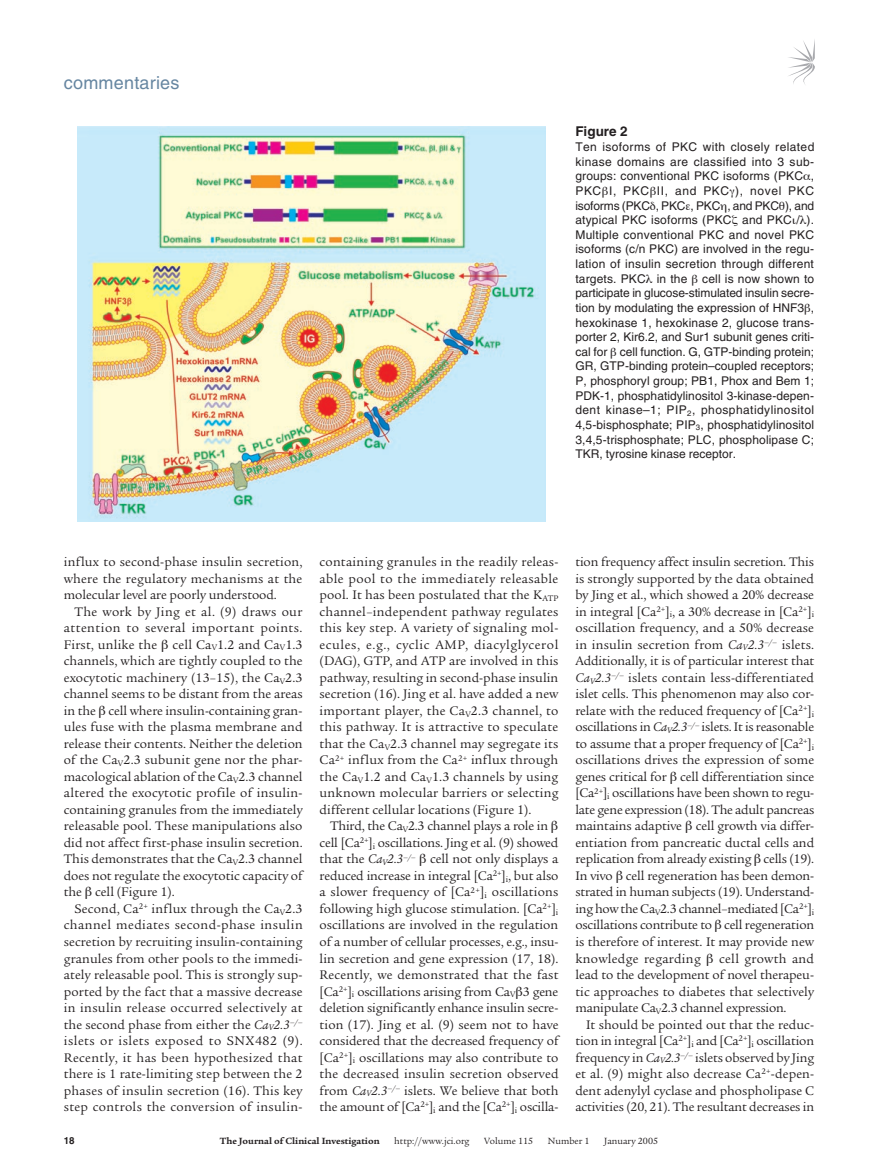
<style>
.page{position:relative;width:878px;height:1174px;background:#fff}
.page>*{position:absolute;margin:0;border:0;box-sizing:border-box;transform-origin:0 0}
.t1{font:18px "Helvetica LT Std";letter-spacing:.01em;color:#6686a1}
.t2{font:13.5px/16.5px "Legacy Serif Std";letter-spacing:-.005em;color:#231f20;text-align:justify}
.t3{font:700 13.5px "Helvetica LT Std";color:#231f20}
.t4{font:12px/14.5px "Helvetica LT Std";color:#231f20;text-align:justify}
.t5{font:9.75px "Legacy Serif Std";color:#231f20}
.t6{font:700 9.75px "Legacy Serif Std";color:#231f20}
.t7{font:700 9.75px "Helvetica LT Std";color:#231f20}
.s1{font-style:italic}
</style>
<div class="page">
<svg style="left:788px;top:41px;width:26px;height:43px"></svg>
<img style="left:77px;top:126px;width:468px;height:395px">
<h1 class="t1" style="left:64px;top:72px;width:117px">commentaries</h1>
<p class="t3" style="left:575px;top:123px;width:54px">Figure 2</p>
<p class="t4" style="left:575px;top:139px;width:240px">Ten isoforms of PKC with closely related kinase domains are classified into 3 sub&shy;groups: conventional PKC isoforms (PKC , PKC I, PKC II, and PKC ), novel PKC isoforms (PKC , PKC , PKC , and PKC ), and atypical PKC isoforms (PKC and PKC / ).<br>Multiple conventional PKC and novel PKC isoforms (c/n PKC) are involved in the regu&shy;lation of insulin secretion through different targets. PKC in the cell is now shown to participate in glucose-stimulated insulin secre&shy;tion by modulating the expression of HNF3 , hexokinase 1, hexokinase 2, glucose trans&shy;porter 2, Kir6.2, and Sur1 subunit genes criti&shy;cal for cell function. G, GTP-binding protein; GR, GTP-binding protein–coupled receptors; P, phosphoryl group; PB1, Phox and Bem 1; PDK-1, phosphatidylinositol 3-kinase-depen&shy;dent kinase–1; PIP<sub>2</sub>, phosphatidylinositol 4,5-bisphosphate; PIP<sub>3</sub>, phosphatidylinositol 3,4,5-trisphosphate; PLC, phospholipase C; TKR, tyrosine kinase receptor.</p>
<p class="t2" style="left:64px;top:554px;width:240px">influx to second-phase insulin secretion, where the regulatory mechanisms at the molecular level are poorly understood.</p>
<p class="t2" style="left:64px;top:603px;width:240px;text-indent:11px">The work by Jing et al. (9) draws our attention to several important points.<br>First, unlike the cell Ca<sub>V</sub>1.2 and Ca<sub>V</sub>1.3 channels, which are tightly coupled to the exocytotic machinery (13–15), the Ca<sub>V</sub>2.3 channel seems to be distant from the areas in the cell where insulin-containing gran&shy;ules fuse with the plasma membrane and release their contents. Neither the deletion of the Ca<sub>V</sub>2.3 subunit gene nor the phar&shy;macological ablation of the Ca<sub>V</sub>2.3 channel altered the exocytotic profile of insulin&shy;containing granules from the immediately releasable pool. These manipulations also did not affect first-phase insulin secretion.<br>This demonstrates that the Ca<sub>V</sub>2.3 channel does not regulate the exocytotic capacity of the cell (Figure 1).</p>
<p class="t2" style="left:64px;top:900px;width:240px;text-indent:11px">Second, Ca<sup>2+</sup> influx through the Ca<sub>V</sub>2.3 channel mediates second-phase insulin secretion by recruiting insulin-containing granules from other pools to the immedi&shy;ately releasable pool. This is strongly sup&shy;ported by the fact that a massive decrease in insulin release occurred selectively at the second phase from either the <span class="s1">Ca</span><sub>V</sub><span class="s1">2.3</span><sup>–/– </sup>islets or islets exposed to SNX482 (9).<br>Recently, it has been hypothesized that there is 1 rate-limiting step between the 2 phases of insulin secretion (16). This key step controls the conversion of insulin-</p>
<p class="t2" style="left:319px;top:554px;width:240px">containing granules in the readily releas&shy;able pool to the immediately releasable pool. It has been postulated that the K<sub>ATP </sub>channel–independent pathway regulates this key step. A variety of signaling mol&shy;ecules, e.g., cyclic AMP, diacylglycerol (DAG), GTP, and ATP are involved in this pathway, resulting in second-phase insulin secretion (16). Jing et al. have added a new important player, the Ca<sub>V</sub>2.3 channel, to this pathway. It is attractive to speculate that the Ca<sub>V</sub>2.3 channel may segregate its Ca<sup>2+</sup> influx from the Ca<sup>2+</sup> influx through the Ca<sub>V</sub>1.2 and Ca<sub>V</sub>1.3 channels by using unknown molecular barriers or selecting different cellular locations (Figure 1).</p>
<p class="t2" style="left:319px;top:818px;width:240px;text-align:center">Third, the Ca<sub>V</sub>2.3 channel plays a role in cell [Ca<sup>2+</sup>]<sub>i</sub> oscillations. Jing et al. (9) showed that the <span class="s1">Ca</span><sub>V</sub><span class="s1">2.3</span><sup>–/–</sup> cell not only displays a reduced increase in integral [Ca<sup>2+</sup>]<sub>i</sub>, but also a slower frequency of [Ca<sup>2+</sup>]<sub>i</sub> oscillations following high glucose stimulation. [Ca<sup>2+</sup>]<sub>i </sub>oscillations are involved in the regulation of a number of cellular processes, e.g., insu&shy;lin secretion and gene expression (17, 18).<br>Recently, we demonstrated that the fast [Ca<sup>2+</sup>]<sub>i</sub> oscillations arising from Ca<sub>V</sub> 3 gene deletion significantly enhance insulin secre&shy;tion (17). Jing et al. (9) seem not to have considered that the decreased frequency of [Ca<sup>2+</sup>]<sub>i</sub> oscillations may also contribute to the decreased insulin secretion observed from <span class="s1">Ca</span><sub>V</sub><span class="s1">2.3</span><sup>–/–</sup> islets. We believe that both the amount of [Ca<sup>2+</sup>]<sub>i</sub> and the [Ca<sup>2+</sup>]<sub>i</sub> oscilla-</p>
<p class="t2" style="left:575px;top:554px;width:240px">tion frequency affect insulin secretion. This is strongly supported by the data obtained by Jing et al., which showed a 20% decrease in integral [Ca<sup>2+</sup>]<sub>i</sub>, a 30% decrease in [Ca<sup>2+</sup>]<sub>i </sub>oscillation frequency, and a 50% decrease in insulin secretion from <span class="s1">Ca</span><sub>V</sub><span class="s1">2.3</span><sup>–/–</sup> islets.<br>Additionally, it is of particular interest that <span class="s1">Ca</span><sub>V</sub><span class="s1">2.3</span><sup>–/–</sup> islets contain less-differentiated islet cells. This phenomenon may also cor&shy;relate with the reduced frequency of [Ca<sup>2+</sup>]<sub>i </sub>oscillations in <span class="s1">Ca</span><sub>V</sub><span class="s1">2.3</span><sup>–/–</sup> islets. It is reasonable to assume that a proper frequency of [Ca<sup>2+</sup>]<sub>i </sub>oscillations drives the expression of some genes critical for cell differentiation since [Ca<sup>2+</sup>]<sub>i</sub> oscillations have been shown to regu&shy;late gene expression (18). The adult pancreas maintains adaptive cell growth via differ&shy;entiation from pancreatic ductal cells and replication from already existing cells (19).<br>In vivo cell regeneration has been demon&shy;strated in human subjects (19). Understand&shy;ing how the Ca<sub>V</sub>2.3 channel–mediated [Ca<sup>2+</sup>]<sub>i </sub>oscillations contribute to cell regeneration is therefore of interest. It may provide new knowledge regarding</p>
<p class="t2" style="left:575px;top:950px;width:240px;text-indent:144px">cell growth and lead to the development of novel therapeu&shy;tic approaches to diabetes that selectively manipulate Ca<sub>V</sub>2.3 channel expression.</p>
<p class="t2" style="left:575px;top:1016px;width:240px;text-indent:11px">It should be pointed out that the reduc&shy;tion in integral [Ca<sup>2+</sup>]<sub>i</sub> and [Ca<sup>2+</sup>]<sub>i</sub> oscillation frequency in <span class="s1">Ca</span><sub>V</sub><span class="s1">2.3</span><sup>–/–</sup> islets observed by Jing et al. (9) might also decrease Ca<sup>2+</sup>-depen&shy;dent adenylyl cyclase and phospholipase C activities (20, 21). The resultant decreases in</p>
<p class="t7" style="left:64px;top:1134px;width:12px">18</p>
<p class="t6" style="left:220px;top:1135px;width:161px">The Journal of Clinical Investigation</p>
<p class="t5" style="left:394px;top:1135px;width:77px">http://www.jci.org</p>
<p class="t5" style="left:484px;top:1135px;width:50px">Volume 115</p>
<p class="t5" style="left:548px;top:1135px;width:43px">Number 1</p>
<p class="t5" style="left:604px;top:1135px;width:55px">January 2005</p>
</div>
